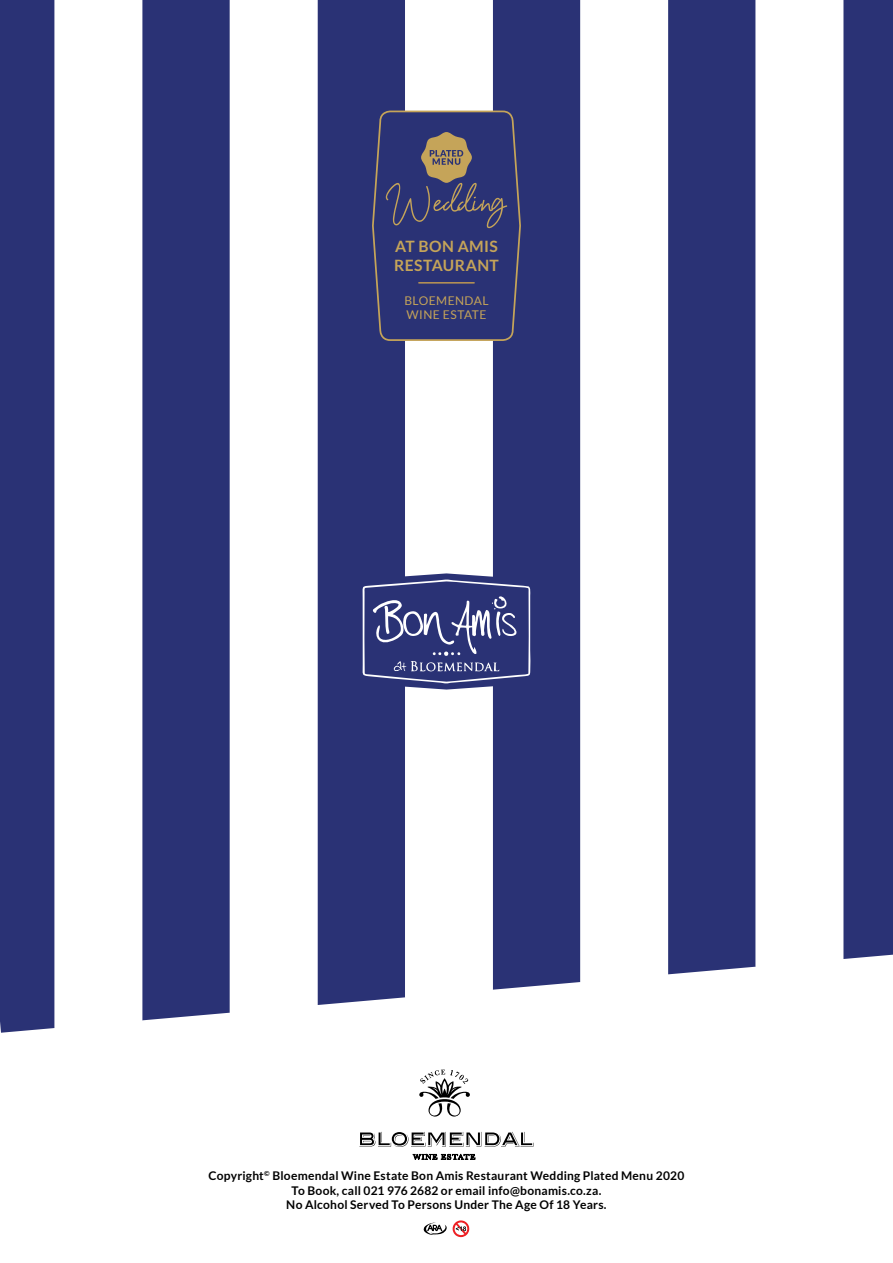
<style>
.page{position:relative;width:893px;height:1263px;background:#fff}
.page>*{position:absolute;margin:0;border:0;box-sizing:border-box;transform-origin:0 0}
.t1{font:700 15.6px/18.8px "Lato";letter-spacing:.025em;color:#c5a459}
.t2{font:700 12px/14.4px "Lato";letter-spacing:.02em;color:#000;text-align:center}
.t3{font:12px/14.4px "Lato";letter-spacing:.04em;color:#c5a459}
</style>
<div class="page">
<svg style="left:142px;top:0;width:88px;height:1020px;background:#404783"></svg>
<div style="left:318px;top:0;width:87px;height:1005px;background:#2a3275"></div>
<div style="left:493px;top:0;width:87px;height:990px;background:#2a3275"></div>
<div style="left:668px;top:0;width:88px;height:974px;background:#2a3275"></div>
<svg style="left:405px;top:0;width:88px;height:990px"></svg>
<svg style="left:580px;top:0;width:1px;height:982px"></svg>
<div style="left:843px;top:0;width:50px;height:959px;background:#2a3275"></div>
<div style="left:0;top:0;width:55px;height:1033px;background:#2a3275"></div>
<div style="left:380px;top:111px;width:133px;height:229px;background:#2a3275;border-radius:10px"></div>
<div style="left:379px;top:111px;width:135px;height:230px;border:2px solid #c5a459;border-radius:10px"></div>
<svg style="left:385px;top:132px;width:122px;height:96px"></svg>
<div style="left:356px;top:579px;width:181px;height:105px;background:#2a3275;border-radius:8px"></div>
<svg style="left:362px;top:580px;width:169px;height:103px"></svg>
<hr style="left:419px;top:282px;width:55px;height:2px;background:#bd9652">
<svg style="left:413px;top:1154px;width:62px;height:5px"></svg>
<svg style="left:419px;top:1069px;width:51px;height:48px"></svg>
<svg style="left:359px;top:1132px;width:175px;height:15px"></svg>
<svg style="left:453px;top:1220px;width:16px;height:17px"></svg>
<svg style="left:423px;top:1222px;width:24px;height:13px"></svg>
<h1 class="t1" style="left:394px;top:236px;width:106px">AT BON AMIS<br>RESTAURANT</h1>
<p class="t3" style="left:404px;top:293px;width:86px">BLOEMENDAL<br>WINE ESTATE</p>
<p class="t2" style="left:209px;top:1168px;width:477px">Copyright<sup>©</sup> Bloemendal Wine Estate Bon Amis Restaurant Wedding Plated Menu 2020<br>To Book, call 021 976 2682 or email info@bonamis.co.za.<br>No Alcohol Served To Persons Under The Age Of 18 Years.</p>
</div>
